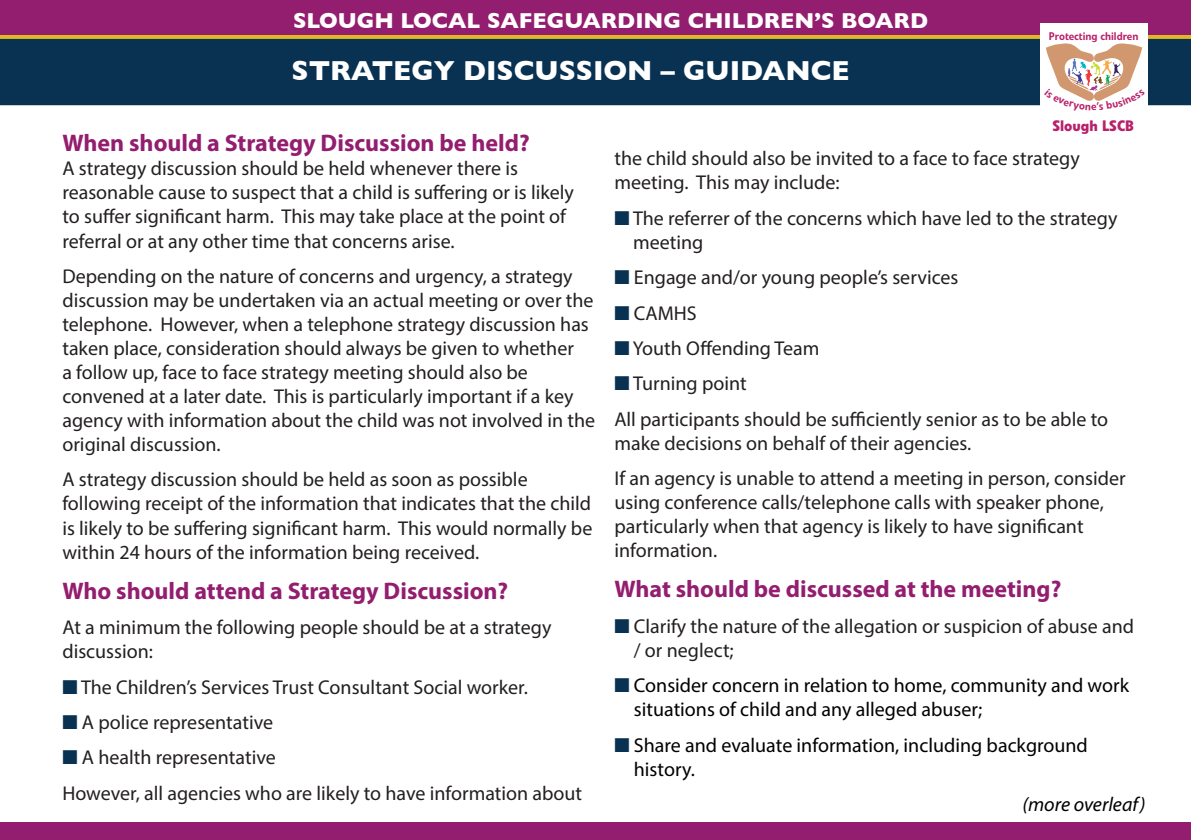
<style>
.page{position:relative;width:1191px;height:840px;background:#fff}
.page>*{position:absolute;margin:0;border:0;box-sizing:border-box;transform-origin:0 0}
.t1{font:700 28px "Gill Sans";color:#fff}
.t2{font:700 24px "Myriad Pro";color:#931d6f}
.t3{font:700 22px "Gill Sans";color:#fff}
.t4{font:20px/24px "Myriad Pro";color:#231f20}
.t5{font:20px/24px "Myriad Pro";color:#000}
.t6{font:italic 20px "Myriad Pro";color:#000}
.t7{font:700 15px "Evo BQ";color:#b9206a}
.t8{font:500 11px "Evo BQ";color:#b9206a}
.s1{color:#093152}
</style>
<div class="page">
<svg style="left:0;top:34px;width:1191px;height:5px"></svg>
<div style="left:0;top:39px;width:1191px;height:66px;background:#093152"></div>
<div style="left:0;top:0;width:1191px;height:34px;background:#931d6f"></div>
<div style="left:0;top:822px;width:1191px;height:17px;background:#931d6f"></div>
<div style="left:1040px;top:23px;width:107px;height:117px;background:#fff"></div>
<svg style="left:1046px;top:43px;width:97px;height:58px"></svg>
<p class="t3" style="left:293px;top:3px;width:636px">SLOUGH LOCAL SAFEGUARDING CHILDREN’S BOARD</p>
<h1 class="t1" style="left:291px;top:48px;width:559px">STRATEGY DISCUSSION – GUIDANCE</h1>
<p class="t8" style="left:1049px;top:30px;width:91px">Protecting children</p>
<p class="t2" style="left:62px;top:127px;width:469px">When should a Strategy Discussion be held?</p>
<p class="t4" style="left:62px;top:156px;width:513px">A strategy discussion should be held whenever there is reasonable cause to suspect that a child is suffering or is likely to suffer significant harm. This may take place at the point of referral or at any other time that concerns arise.</p>
<p class="t4" style="left:62px;top:264px;width:534px">Depending on the nature of concerns and urgency, a strategy discussion may be undertaken via an actual meeting or over the telephone. However, when a telephone strategy discussion has taken place, consideration should always be given to whether<br>a follow up, face to face strategy meeting should also be convened at a later date. This is particularly important if a key agency with information about the child was not involved in the original discussion.</p>
<p class="t4" style="left:62px;top:467px;width:531px">A strategy discussion should be held as soon as possible following receipt of the information that indicates that the child is likely to be suffering significant harm. This would normally be within 24 hours of the information being received.</p>
<p class="t2" style="left:62px;top:574px;width:447px">Who should attend a Strategy Discussion?</p>
<p class="t4" style="left:62px;top:614px;width:490px">At a minimum the following people should be at a strategy discussion:</p>
<p class="t4" style="left:62px;top:674px;width:467px"><span class="s1">■</span> The Children’s Services Trust Consultant Social worker.</p>
<p class="t4" style="left:62px;top:709px;width:212px"><span class="s1">■</span> A police representative</p>
<p class="t4" style="left:62px;top:739px;width:521px;line-height:35.4px"><span class="s1">■</span> A health representative<br>However, all agencies who are likely to have information about</p>
<p class="t7" style="left:1052px;top:117px;width:83px">Slough LSCB</p>
<p class="t4" style="left:614px;top:146px;width:467px">the child should also be invited to a face to face strategy meeting. This may include:</p>
<p class="t4" style="left:633px;top:206px;width:486px;text-indent:-19px"><span class="s1">■</span> The referrer of the concerns which have led to the strategy meeting</p>
<p class="t4" style="left:614px;top:265px;width:345px"><span class="s1">■</span> Engage and/or young people’s services</p>
<p class="t4" style="left:614px;top:300px;width:84px"><span class="s1">■</span> CAMHS</p>
<p class="t4" style="left:614px;top:336px;width:206px"><span class="s1">■</span> Youth Offending Team</p>
<p class="t4" style="left:614px;top:365px;width:495px;line-height:35.4px"><span class="s1">■</span> Turning point<br>All participants should be sufficiently senior as to be able to</p>
<p class="t4" style="left:614px;top:425px;width:513px;line-height:35.4px">make decisions on behalf of their agencies.<br>If an agency is unable to attend a meeting in person, consider</p>
<p class="t4" style="left:614px;top:490px;width:491px">using conference calls/telephone calls with speaker phone, particularly when that agency is likely to have significant information.</p>
<p class="t2" style="left:614px;top:573px;width:448px">What should be discussed at the meeting?</p>
<p class="t4" style="left:634px;top:613px;width:502px;text-indent:-19px"><span class="s1">■</span> Clarify the nature of the allegation or suspicion of abuse and / or neglect;</p>
<p class="t5" style="left:634px;top:672px;width:496px;text-indent:-19px"><span class="s1">■</span> Consider concern in relation to home, community and work situations of child and any alleged abuser;</p>
<p class="t5" style="left:634px;top:732px;width:455px;text-indent:-19px"><span class="s1">■</span> Share and evaluate information, including background history.</p>
<p class="t6" style="left:1022px;top:791px;width:125px">(more overleaf)</p>
</div>
